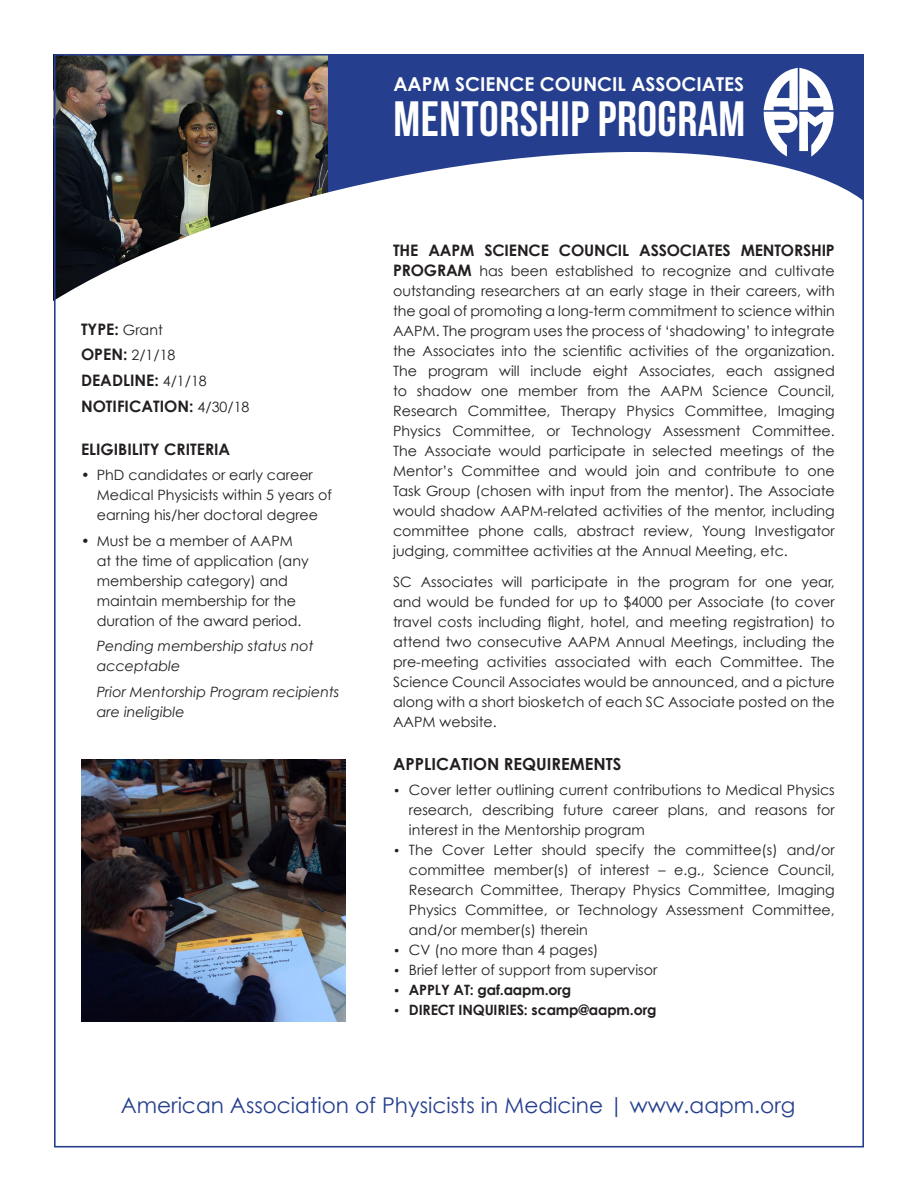
<style>
.page{position:relative;width:918px;height:1188px;background:#fff}
.page>*{position:absolute;margin:0;border:0;box-sizing:border-box;transform-origin:0 0}
.t1{font:49.65px "Bebas Neue";letter-spacing:.01em;color:#fff}
.t2{font:21.6px "Century Gothic";color:#253f8e}
.t3{font:700 19.2px "Century Gothic";color:#fff}
.t4{font:700 16.65px "Century Gothic";color:#231f20}
.t5{font:700 15.75px "Century Gothic";color:#231f20}
.t6{font:14.25px/20px "Century Gothic";color:#231f20;text-align:justify}
.t7{font:italic 14.25px/20px "Century Gothic";color:#231f20}
.t8{font:700 14.25px "Century Gothic";letter-spacing:-.01em;color:#231f20}
.s1{font-weight:400;font-size:14.25px}
.s2{font-weight:700;font-size:15.75px}
.s3{font-size:12px}
.s4{font-weight:400;font-size:12px}
</style>
<div class="page">
<img style="left:57px;top:57px;width:272px;height:69px">
<div style="left:329px;top:55px;width:535px;height:207px;background:#253f8e"></div>
<svg style="left:53px;top:126px;width:808px;height:175px;fill:#fff"></svg>
<img style="left:81px;top:760px;width:265px;height:262px">
<svg style="left:764px;top:68px;width:70px;height:89px"></svg>
<p class="t5" style="left:81px;top:319px;width:83px">TYPE: <span class="s1">Grant</span></p>
<p class="t6" style="left:81px;top:345px;width:96px"><span class="s2">OPEN:</span> 2/1/18</p>
<p class="t5" style="left:81px;top:371px;width:127px">DEADLINE: <span class="s1">4/1/18</span></p>
<p class="t5" style="left:81px;top:396px;width:170px">NOTIFICATION: <span class="s1">4/30/18</span></p>
<p class="t5" style="left:81px;top:439px;width:151px">ELIGIBILITY CRITERIA</p>
<p class="t6" style="left:97px;top:465px;width:237px;text-align:left;text-indent:-16px">• PhD candidates or early career<br>Medical Physicists within 5 years of earning his/her doctoral degree</p>
<p class="t6" style="left:97px;top:531px;width:213px;text-align:left;text-indent:-16px">• Must be a member of AAPM at the time of application (any membership category) and maintain membership for the duration of the award period.</p>
<p class="t7" style="left:97px;top:636px;width:218px">Pending membership status not acceptable</p>
<p class="t7" style="left:97px;top:682px;width:244px">Prior Mentorship Program recipients are ineligible</p>
<p class="t3" style="left:393px;top:72px;width:352px">AAPM SCIENCE COUNCIL ASSOCIATES</p>
<p class="t1" style="left:393px;top:92px;width:353px">MENTORSHIP PROGRAM</p>
<p class="t5" style="left:393px;top:240px;width:443px">THE AAPM SCIENCE COUNCIL ASSOCIATES MENTORSHIP</p>
<p class="t6" style="left:393px;top:261px;width:443px"><span class="s2">PROGRAM</span> has been established to recognize and cultivate outstanding researchers at an early stage in their careers, with the goal of promoting a long-term commitment to science within AAPM. The program uses the process of ‘shadowing’ to integrate the Associates into the scientific activities of the organization.<br>The program will include eight Associates, each assigned to shadow one member from the AAPM Science Council, Research Committee, Therapy Physics Committee, Imaging Physics Committee, or Technology Assessment Committee.<br>The Associate would participate in selected meetings of the Mentor’s Committee and would join and contribute to one Task Group (chosen with input from the mentor). The Associate would shadow AAPM-related activities of the mentor, including committee phone calls, abstract review, Young Investigator judging, committee activities at the Annual Meeting, etc.</p>
<p class="t6" style="left:393px;top:572px;width:443px">SC Associates will participate in the program for one year, and would be funded for up to $4000 per Associate (to cover travel costs including flight, hotel, and meeting registration) to attend two consecutive AAPM Annual Meetings, including the pre-meeting activities associated with each Committee. The Science Council Associates would be announced, and a picture along with a short biosketch of each SC Associate posted on the AAPM website.</p>
<p class="t4" style="left:393px;top:753px;width:230px">APPLICATION REQUIREMENTS</p>
<p class="t6" style="left:409px;top:780px;width:427px;text-indent:-16px"><span class="s3">•</span> Cover letter outlining current contributions to Medical Physics research, describing future career plans, and reasons for interest in the Mentorship program</p>
<p class="t6" style="left:409px;top:840px;width:427px;text-indent:-16px"><span class="s3">•</span> The Cover Letter should specify the committee(s) and/or committee member(s) of interest – e.g., Science Council, Research Committee, Therapy Physics Committee, Imaging Physics Committee, or Technology Assessment Committee, and/or member(s) therein</p>
<p class="t6" style="left:393px;top:940px;width:207px"><span class="s3">•</span> CV (no more than 4 pages)</p>
<p class="t6" style="left:393px;top:960px;width:266px"><span class="s3">•</span> Brief letter of support from supervisor</p>
<p class="t8" style="left:393px;top:981px;width:180px"><span class="s4">•</span> APPLY AT: gaf.aapm.org</p>
<p class="t8" style="left:393px;top:1001px;width:265px"><span class="s4">•</span> DIRECT INQUIRIES: scamp@aapm.org</p>
<p class="t2" style="left:121px;top:1092px;width:676px">American Association of Physicists in Medicine | www.aapm.org</p>
</div>
